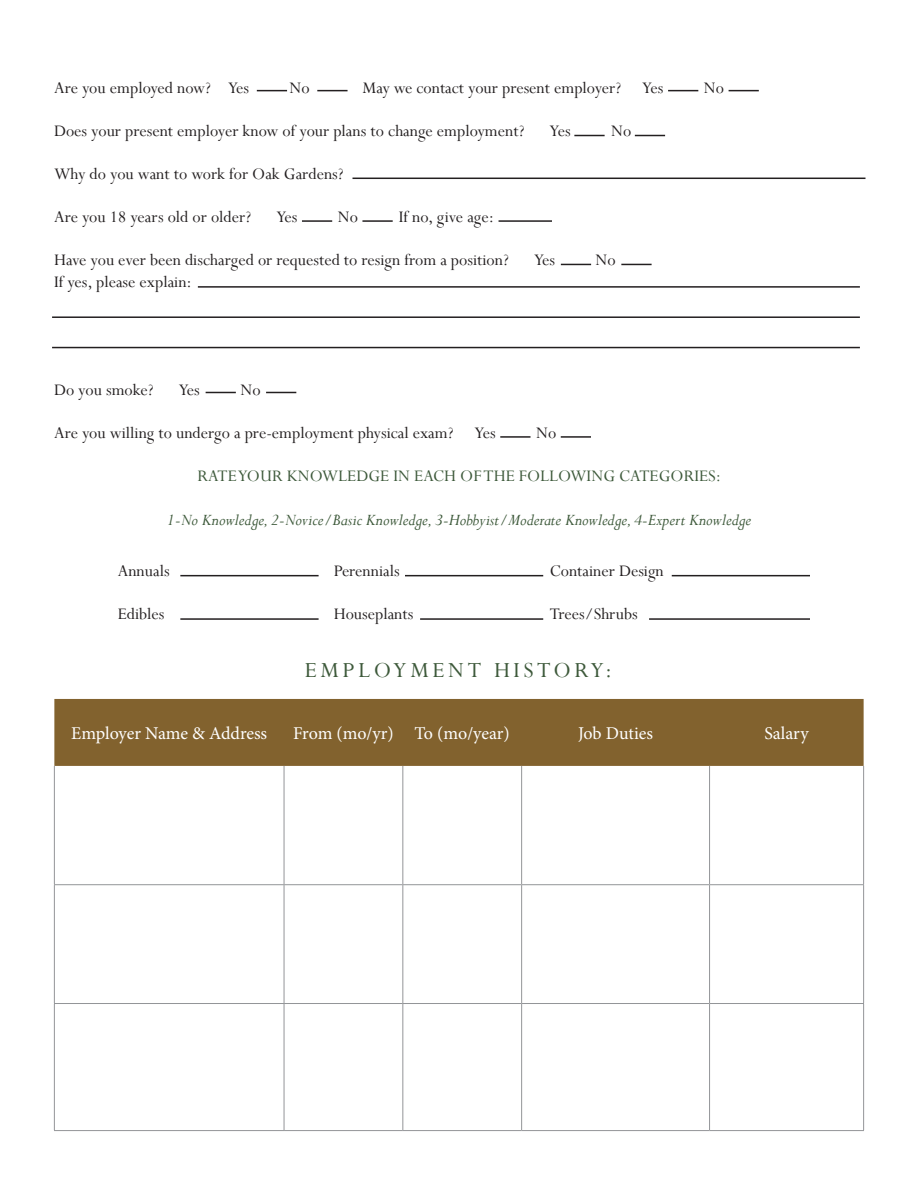
<style>
.page{position:relative;width:918px;height:1188px;background:#fff}
.page>*{position:absolute;margin:0;border:0;box-sizing:border-box;transform-origin:0 0}
.HEADERES{font:24px "Perpetua";letter-spacing:.15em;color:#3d593a}
.t1{font:18px "Perpetua";color:#231f20}
.t2{font:italic 18px "Perpetua";color:#3d593a}
.t3{font:18px "Minion Pro";letter-spacing:-.005em;color:#fff}
.t4{font:18px "Perpetua";color:#3d593a}
</style>
<div class="page">
<hr style="left:180px;top:575px;width:139px;height:1px;background:#231f20">
<hr style="left:180px;top:618px;width:139px;height:2px;background:#231f20">
<hr style="left:405px;top:575px;width:138px;height:1px;background:#231f20">
<hr style="left:420px;top:618px;width:123px;height:2px;background:#231f20">
<hr style="left:672px;top:575px;width:138px;height:1px;background:#231f20">
<hr style="left:352px;top:178px;width:514px;height:1px;background:#231f20">
<hr style="left:649px;top:618px;width:161px;height:2px;background:#231f20">
<div style="left:54px;top:699px;width:810px;height:67px;background:#82622e"></div>
<hr style="left:54px;top:766px;width:1px;height:118px;background:#939598">
<hr style="left:284px;top:766px;width:1px;height:118px;background:#939598">
<hr style="left:402px;top:766px;width:1px;height:118px;background:#939598">
<hr style="left:521px;top:766px;width:1px;height:118px;background:#939598">
<hr style="left:709px;top:766px;width:1px;height:118px;background:#939598">
<hr style="left:863px;top:766px;width:1px;height:118px;background:#939598">
<hr style="left:54px;top:884px;width:230px;height:1px;background:#939598">
<hr style="left:54px;top:885px;width:1px;height:118px;background:#939598">
<hr style="left:284px;top:884px;width:119px;height:1px;background:#939598">
<hr style="left:284px;top:885px;width:1px;height:118px;background:#939598">
<hr style="left:403px;top:884px;width:119px;height:1px;background:#939598">
<hr style="left:402px;top:885px;width:1px;height:118px;background:#939598">
<hr style="left:522px;top:884px;width:188px;height:1px;background:#939598">
<hr style="left:521px;top:885px;width:1px;height:118px;background:#939598">
<hr style="left:710px;top:884px;width:154px;height:1px;background:#939598">
<hr style="left:709px;top:885px;width:1px;height:118px;background:#939598">
<hr style="left:863px;top:885px;width:1px;height:118px;background:#939598">
<hr style="left:54px;top:1003px;width:230px;height:1px;background:#939598">
<hr style="left:54px;top:1004px;width:1px;height:126px;background:#939598">
<hr style="left:284px;top:1003px;width:119px;height:1px;background:#939598">
<hr style="left:284px;top:1004px;width:1px;height:126px;background:#939598">
<hr style="left:403px;top:1003px;width:119px;height:1px;background:#939598">
<hr style="left:402px;top:1004px;width:1px;height:126px;background:#939598">
<hr style="left:522px;top:1003px;width:188px;height:1px;background:#939598">
<hr style="left:521px;top:1004px;width:1px;height:126px;background:#939598">
<hr style="left:710px;top:1003px;width:154px;height:1px;background:#939598">
<hr style="left:709px;top:1004px;width:1px;height:126px;background:#939598">
<hr style="left:863px;top:1004px;width:1px;height:126px;background:#939598">
<hr style="left:54px;top:1130px;width:230px;height:1px;background:#939598">
<hr style="left:284px;top:1130px;width:119px;height:1px;background:#939598">
<hr style="left:403px;top:1130px;width:119px;height:1px;background:#939598">
<hr style="left:522px;top:1130px;width:188px;height:1px;background:#939598">
<hr style="left:710px;top:1130px;width:154px;height:1px;background:#939598">
<hr style="left:574px;top:135px;width:31px;height:1px;background:#231f20">
<hr style="left:561px;top:264px;width:30px;height:1px;background:#231f20">
<hr style="left:206px;top:392px;width:30px;height:1px;background:#231f20">
<hr style="left:500px;top:436px;width:31px;height:2px;background:#231f20">
<hr style="left:302px;top:220px;width:30px;height:2px;background:#231f20">
<hr style="left:635px;top:135px;width:30px;height:1px;background:#231f20">
<hr style="left:621px;top:264px;width:31px;height:1px;background:#231f20">
<hr style="left:266px;top:392px;width:30px;height:1px;background:#231f20">
<hr style="left:561px;top:436px;width:30px;height:2px;background:#231f20">
<hr style="left:362px;top:220px;width:31px;height:2px;background:#231f20">
<hr style="left:499px;top:220px;width:53px;height:2px;background:#231f20">
<hr style="left:198px;top:286px;width:662px;height:2px;background:#231f20">
<hr style="left:52px;top:316px;width:808px;height:2px;background:#231f20">
<hr style="left:52px;top:347px;width:808px;height:1px;background:#231f20">
<hr style="left:257px;top:90px;width:30px;height:1px;background:#231f20">
<hr style="left:729px;top:90px;width:30px;height:1px;background:#231f20">
<hr style="left:317px;top:90px;width:31px;height:1px;background:#231f20">
<hr style="left:668px;top:90px;width:30px;height:1px;background:#231f20">
<p class="t1" style="left:54px;top:76px;width:197px">Are you employed now? Yes</p>
<p class="t1" style="left:290px;top:76px;width:22px">No</p>
<p class="t1" style="left:363px;top:76px;width:302px">May we contact your present employer? Yes</p>
<p class="t1" style="left:704px;top:76px;width:22px">No</p>
<p class="t1" style="left:54px;top:119px;width:472px">Does your present employer know of your plans to change employment?</p>
<p class="t1" style="left:550px;top:119px;width:23px">Yes</p>
<p class="t1" style="left:611px;top:119px;width:22px">No</p>
<p class="t1" style="left:54px;top:162px;width:291px">Why do you want to work for Oak Gardens?</p>
<p class="t1" style="left:54px;top:206px;width:199px">Are you 18 years old or older?</p>
<p class="t1" style="left:276px;top:206px;width:23px">Yes</p>
<p class="t1" style="left:338px;top:206px;width:22px">No</p>
<p class="t1" style="left:399px;top:206px;width:97px">If no, give age:</p>
<p class="t1" style="left:54px;top:249px;width:456px">Have you ever been discharged or requested to resign from a position?</p>
<p class="t1" style="left:534px;top:249px;width:23px">Yes</p>
<p class="t1" style="left:596px;top:249px;width:22px">No</p>
<p class="t1" style="left:54px;top:270px;width:139px">If yes, please explain:</p>
<p class="t1" style="left:54px;top:378px;width:101px">Do you smoke?</p>
<p class="t1" style="left:179px;top:378px;width:23px">Yes</p>
<p class="t1" style="left:240px;top:378px;width:22px">No</p>
<p class="t1" style="left:54px;top:422px;width:443px">Are you willing to undergo a pre-employment physical exam? Yes</p>
<p class="t1" style="left:536px;top:422px;width:22px">No</p>
<p class="t4" style="left:198px;top:465px;width:525px">RATE YOUR KNOWLEDGE IN EACH OF THE FOLLOWING CATEGORIES:</p>
<p class="t2" style="left:167px;top:508px;width:586px">1-No Knowledge, 2-Novice/Basic Knowledge, 3-Hobbyist/Moderate Knowledge, 4-Expert Knowledge</p>
<p class="t1" style="left:118px;top:559px;width:53px">Annuals</p>
<p class="t1" style="left:334px;top:559px;width:68px">Perennials</p>
<p class="t1" style="left:550px;top:559px;width:116px">Container Design</p>
<p class="t1" style="left:118px;top:602px;width:48px">Edibles</p>
<p class="t1" style="left:334px;top:602px;width:81px">Houseplants</p>
<p class="t1" style="left:550px;top:602px;width:90px">Trees/Shrubs</p>
<p class="HEADERES" style="left:305px;top:655px;width:309px">EMPLOYMENT HISTORY:</p>
<p class="t3" style="left:71px;top:721px;width:198px">Employer Name &amp; Address</p>
<p class="t3" style="left:293px;top:721px;width:102px">From (mo/yr)</p>
<p class="t3" style="left:415px;top:721px;width:97px">To (mo/year)</p>
<p class="t3" style="left:578px;top:721px;width:77px">Job Duties</p>
<p class="t3" style="left:764px;top:721px;width:46px">Salary</p>
</div>
